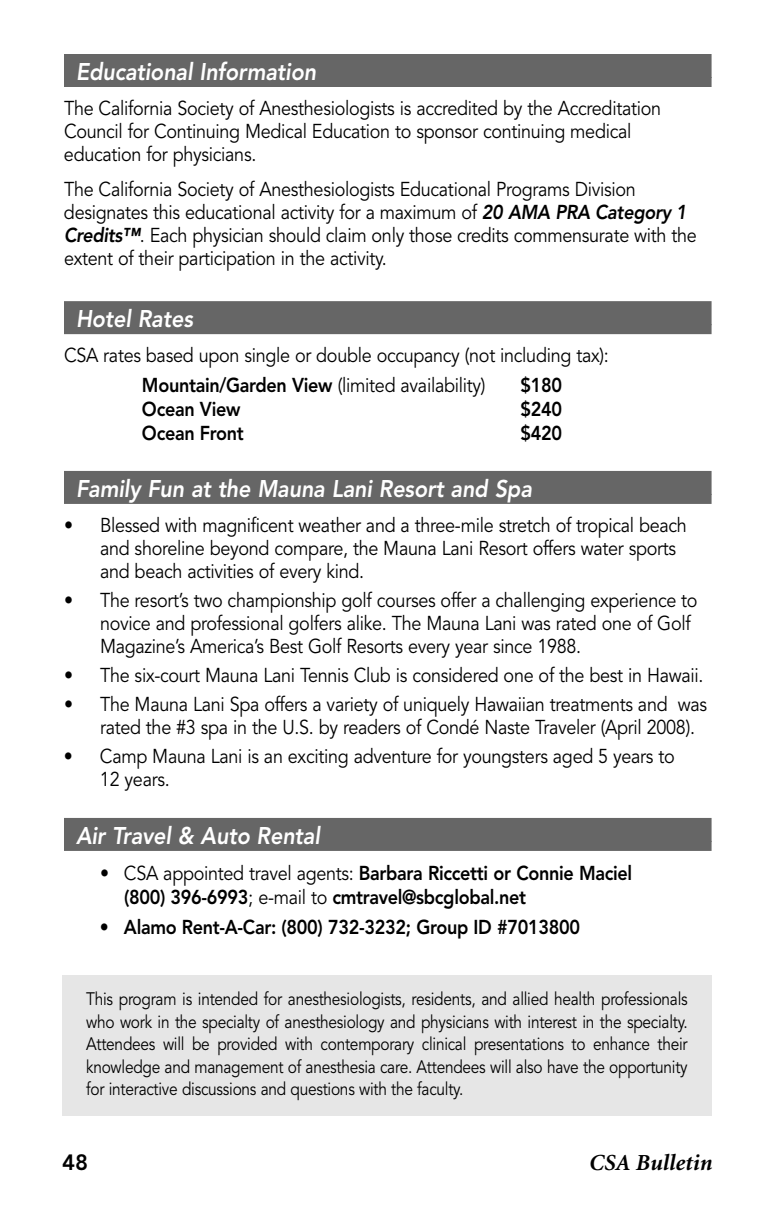
<style>
.page{position:relative;width:774px;height:1224px;background:#fff}
.page>*{position:absolute;margin:0;border:0;box-sizing:border-box;transform-origin:0 0}
.t1{font:italic 800 24px "Avenir";letter-spacing:-.005em;color:#fff;scale:.9 1}
.t2{font:italic 700 23px "Minion";color:#000}
.t3{font:800 22px "Avenir";color:#000}
.t4{font:20px/23px "Avenir";letter-spacing:-.015em;color:#000;scale:.9 1}
.t5{font:800 20px/24px "Avenir";letter-spacing:-.02em;color:#000;scale:.9 1}
.t6{font:18px/22.6px "Avenir";letter-spacing:-.015em;color:#000;text-align:justify;scale:.86 1}
.s1{font-weight:800;font-style:italic}
.s2{font-weight:800}
.s3{font-weight:400}
</style>
<div class="page">
<div style="left:64px;top:54px;width:648px;height:24px;background:#666"></div>
<div style="left:64px;top:77px;width:648px;height:10px;background:#666"></div>
<div style="left:64px;top:301px;width:648px;height:24px;background:#666"></div>
<div style="left:64px;top:324px;width:648px;height:10px;background:#666"></div>
<div style="left:64px;top:471px;width:648px;height:24px;background:#666"></div>
<div style="left:64px;top:494px;width:648px;height:10px;background:#666"></div>
<div style="left:64px;top:818px;width:648px;height:24px;background:#666"></div>
<div style="left:64px;top:841px;width:648px;height:10px;background:#666"></div>
<div style="left:62px;top:976px;width:650px;height:140px;background:#e6e6e6"></div>
<p class="t1" style="left:76px;top:62px;width:268px">Educational Information</p>
<p class="t4" style="left:64px;top:98px;width:665px">The California Society of Anesthesiologists is accredited by the Accreditation<br>Council for Continuing Medical Education to sponsor continuing medical education for physicians.</p>
<p class="t4" style="left:64px;top:179px;width:705px">The California Society of Anesthesiologists Educational Programs Division designates this educational activity for a maximum of <span class="s1">20 AMA PRA Category 1<br>Credits™</span>. Each physician should claim only those credits commensurate with the extent of their participation in the activity.</p>
<p class="t1" style="left:76px;top:309px;width:131px">Hotel Rates</p>
<p class="t4" style="left:142px;top:342px;width:520px;line-height:30px;text-indent:-78px">CSA rates based upon single or double occupancy (not including tax):<br><span class="s2">Mountain/Garden View</span> (limited availability)</p>
<p class="t5" style="left:520px;top:375px;width:48px">$180</p>
<p class="t5" style="left:142px;top:399px;width:111px">Ocean View</p>
<p class="t5" style="left:520px;top:399px;width:48px">$240</p>
<p class="t5" style="left:142px;top:423px;width:115px">Ocean Front</p>
<p class="t5" style="left:520px;top:423px;width:48px">$420</p>
<p class="t1" style="left:76px;top:479px;width:508px">Family Fun at the Mauna Lani Resort and Spa</p>
<p class="t4" style="left:100px;top:515px;width:654px;text-indent:-36px">• Blessed with magnificent weather and a three-mile stretch of tropical beach and shoreline beyond compare, the Mauna Lani Resort offers water sports and beach activities of every kind.</p>
<p class="t4" style="left:100px;top:590px;width:666px;text-indent:-36px">• The resort’s two championship golf courses offer a challenging experience to novice and professional golfers alike. The Mauna Lani was rated one of Golf<br>Magazine’s America’s Best Golf Resorts every year since 1988.</p>
<p class="t4" style="left:64px;top:665px;width:712px">• The six-court Mauna Lani Tennis Club is considered one of the best in Hawaii.</p>
<p class="t4" style="left:100px;top:694px;width:676px;text-indent:-36px">• The Mauna Lani Spa offers a variety of uniquely Hawaiian treatments and was rated the #3 spa in the U.S. by readers of Condé Naste Traveler (April 2008).</p>
<p class="t4" style="left:100px;top:746px;width:640px;text-indent:-36px">• Camp Mauna Lani is an exciting adventure for youngsters aged 5 years to<br>12 years.</p>
<p class="t1" style="left:76px;top:826px;width:273px">Air Travel &amp; Auto Rental</p>
<p class="t5" style="left:124px;top:863px;width:566px;text-indent:-24px">• <span class="s3">CSA appointed travel agents:</span> Barbara Riccetti or Connie Maciel (800) 396-6993<span class="s3">; e-mail to</span> cmtravel@sbcglobal.net</p>
<p class="t5" style="left:100px;top:917px;width:535px">• Alamo Rent-A-Car: (800) 732-3232; Group ID #7013800</p>
<p class="t6" style="left:86px;top:989px;width:701px">This program is intended for anesthesiologists, residents, and allied health professionals who work in the specialty of anesthesiology and physicians with interest in the specialty.<br>Attendees will be provided with contemporary clinical presentations to enhance their knowledge and management of anesthesia care. Attendees will also have the opportunity for interactive discussions and questions with the faculty.</p>
<p class="t3" style="left:62px;top:1153px;width:28px">48</p>
<p class="t2" style="left:588px;top:1153px;width:125px">CSA Bulletin</p>
</div>
